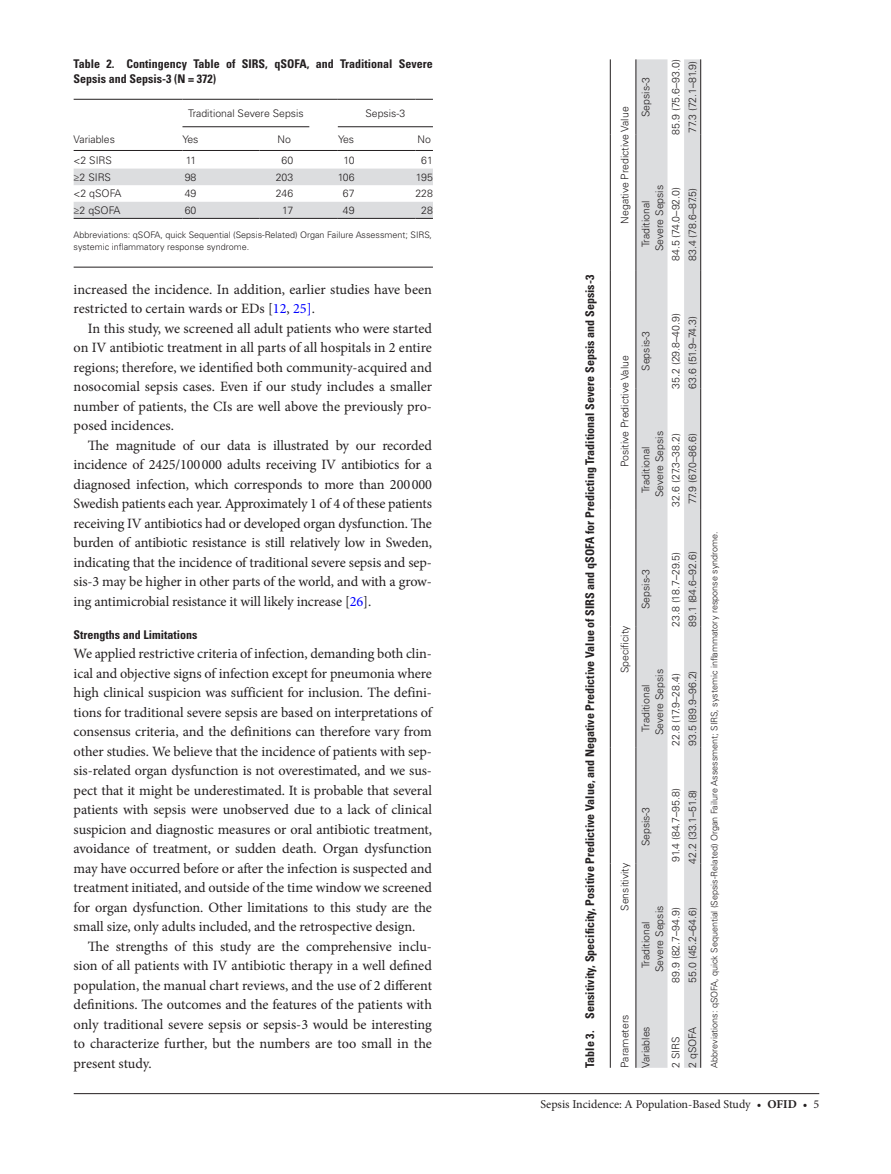
<style>
.page{position:relative;width:891px;height:1174px;background:#fff}
.page>*{position:absolute;margin:0;border:0;box-sizing:border-box;transform-origin:0 0}
.t1{font:14.25px/19.5px "Minion Pro";letter-spacing:-.005em;color:#231f20;text-align:justify}
.t2{font:700 condensed 12px/15px "Univers LT Std";color:#231f20}
.t3{font:12px "Minion Pro";color:#231f20}
.t4{font:300 10.5px/13.5px "Univers LT Std";color:#231f20}
.t5{font:300 9px/12px "Univers LT Std";color:#231f20}
.s1{color:#00f}
.s2{font-weight:700}
</style>
<div class="page">
<hr style="left:74px;top:1093px;width:745px;height:1px;background:#231f20">
<hr style="left:74px;top:267px;width:359px;height:1px;background:#231f20">
<hr style="left:182px;top:99px;width:77px;height:1px;background:#231f20">
<hr style="left:259px;top:99px;width:79px;height:1px;background:#231f20">
<hr style="left:338px;top:99px;width:77px;height:1px;background:#231f20">
<svg style="left:415px;top:99px;width:18px;height:1px"></svg>
<svg style="left:74px;top:126px;width:359px;height:93px"></svg>
<hr style="left:74px;top:99px;width:108px;height:1px;background:#231f20">
<hr style="left:74px;top:150px;width:108px;height:1px;background:#231f20">
<hr style="left:182px;top:126px;width:127px;height:1px;background:#231f20">
<hr style="left:338px;top:126px;width:95px;height:1px;background:#231f20">
<svg style="left:637px;top:59px;width:63px;height:1009px;fill:#dcdddf"></svg>
<hr style="left:610px;top:984px;width:1px;height:84px;background:#231f20">
<hr style="left:610px;top:863px;width:1px;height:121px;background:#231f20">
<hr style="left:610px;top:747px;width:1px;height:116px;background:#231f20">
<hr style="left:610px;top:627px;width:1px;height:120px;background:#231f20">
<hr style="left:610px;top:509px;width:1px;height:118px;background:#231f20">
<hr style="left:610px;top:389px;width:1px;height:120px;background:#231f20">
<hr style="left:610px;top:271px;width:1px;height:118px;background:#231f20">
<hr style="left:610px;top:135px;width:1px;height:136px;background:#231f20">
<hr style="left:610px;top:59px;width:1px;height:76px;background:#231f20">
<hr style="left:700px;top:984px;width:1px;height:84px;background:#231f20">
<hr style="left:700px;top:863px;width:1px;height:121px;background:#231f20">
<hr style="left:700px;top:747px;width:1px;height:116px;background:#231f20">
<hr style="left:700px;top:627px;width:1px;height:120px;background:#231f20">
<hr style="left:700px;top:509px;width:1px;height:118px;background:#231f20">
<hr style="left:700px;top:389px;width:1px;height:120px;background:#231f20">
<hr style="left:700px;top:271px;width:1px;height:118px;background:#231f20">
<hr style="left:700px;top:135px;width:1px;height:136px;background:#231f20">
<hr style="left:700px;top:59px;width:1px;height:76px;background:#231f20">
<hr style="left:636px;top:984px;width:1px;height:84px;background:#231f20">
<hr style="left:636px;top:863px;width:1px;height:121px;background:#231f20">
<hr style="left:636px;top:747px;width:1px;height:116px;background:#231f20">
<hr style="left:636px;top:627px;width:1px;height:120px;background:#231f20">
<hr style="left:636px;top:509px;width:1px;height:118px;background:#231f20">
<hr style="left:636px;top:389px;width:1px;height:120px;background:#231f20">
<hr style="left:636px;top:271px;width:1px;height:118px;background:#231f20">
<hr style="left:636px;top:135px;width:1px;height:136px;background:#231f20">
<hr style="left:636px;top:59px;width:1px;height:76px;background:#231f20">
<div style="left:322px;top:115px;width:16px;height:22px;background:#fff"></div>
<p class="t2" style="left:74px;top:56px;width:361px">Table 2. Contingency Table of SIRS, qSOFA, and Traditional Severe<br>Sepsis and Sepsis-3 (N = 372)</p>
<p class="t4" style="left:74px;top:133px;width:43px">Variables</p>
<p class="t4" style="left:188px;top:107px;width:117px">Traditional Severe Sepsis</p>
<p class="t4" style="left:366px;top:107px;width:41px">Sepsis-3</p>
<p class="t4" style="left:182px;top:133px;width:18px">Yes</p>
<p class="t4" style="left:278px;top:133px;width:15px">No</p>
<p class="t4" style="left:338px;top:133px;width:18px">Yes</p>
<p class="t4" style="left:417px;top:133px;width:15px">No</p>
<p class="t4" style="left:74px;top:154px;width:40px">&lt;2 SIRS</p>
<p class="t4" style="left:186px;top:154px;width:12px">11</p>
<p class="t4" style="left:282px;top:154px;width:13px">60</p>
<p class="t4" style="left:344px;top:154px;width:12px">10</p>
<p class="t4" style="left:421px;top:154px;width:13px">61</p>
<p class="t4" style="left:74px;top:170px;width:39px">≥2 SIRS</p>
<p class="t4" style="left:185px;top:170px;width:13px">98</p>
<p class="t4" style="left:276px;top:170px;width:19px">203</p>
<p class="t4" style="left:338px;top:170px;width:18px">106</p>
<p class="t4" style="left:416px;top:170px;width:18px">195</p>
<p class="t4" style="left:74px;top:187px;width:49px">&lt;2 qSOFA</p>
<p class="t4" style="left:185px;top:187px;width:13px">49</p>
<p class="t4" style="left:276px;top:187px;width:19px">246</p>
<p class="t4" style="left:343px;top:187px;width:13px">67</p>
<p class="t4" style="left:415px;top:187px;width:19px">228</p>
<p class="t4" style="left:74px;top:203px;width:48px">≥2 qSOFA</p>
<p class="t4" style="left:185px;top:203px;width:13px">60</p>
<p class="t4" style="left:282px;top:203px;width:12px">17</p>
<p class="t4" style="left:343px;top:203px;width:13px">49</p>
<p class="t4" style="left:421px;top:203px;width:13px">28</p>
<p class="t5" style="left:74px;top:228px;width:360px">Abbreviations: qSOFA, quick Sequential (Sepsis-Related) Organ Failure Assessment; SIRS, systemic inflammatory response syndrome.</p>
<p class="t1" style="left:74px;top:279px;width:360px">increased the incidence. In addition, earlier studies have been restricted to certain wards or EDs [<span class="s1">12</span>, <span class="s1">25]</span>.</p>
<p class="t1" style="left:74px;top:318px;width:360px;text-indent:14px">In this study, we screened all adult patients who were started on IV antibiotic treatment in all parts of all hospitals in 2 entire regions; therefore, we identified both community-acquired and nosocomial sepsis cases. Even if our study includes a smaller number of patients, the CIs are well above the previously pro&shy;posed incidences.</p>
<p class="t1" style="left:74px;top:435px;width:360px;text-indent:14px">The magnitude of our data is illustrated by our recorded incidence of 2425/100000 adults receiving IV antibiotics for a diagnosed infection, which corresponds to more than 200000<br>Swedish patients each year. Approximately 1 of 4 of these patients receiving IV antibiotics had or developed organ dysfunction. The burden of antibiotic resistance is still relatively low in Sweden, indicating that the incidence of traditional severe sepsis and sep&shy;sis-3 may be higher in other parts of the world, and with a grow&shy;ing antimicrobial resistance it will likely increase [<span class="s1">26</span>].</p>
<p class="t2" style="left:74px;top:627px;width:125px">Strengths and Limitations</p>
<p class="t1" style="left:74px;top:644px;width:360px">We applied restrictive criteria of infection, demanding both clin&shy;ical and objective signs of infection except for pneumonia where high clinical suspicion was sufficient for inclusion. The defini&shy;tions for traditional severe sepsis are based on interpretations of consensus criteria, and the definitions can therefore vary from other studies. We believe that the incidence of patients with sep&shy;sis-related organ dysfunction is not overestimated, and we sus&shy;pect that it might be underestimated. It is probable that several patients with sepsis were unobserved due to a lack of clinical suspicion and diagnostic measures or oral antibiotic treatment, avoidance of treatment, or sudden death. Organ dysfunction may have occurred before or after the infection is suspected and treatment initiated, and outside of the time window we screened for organ dysfunction. Other limitations to this study are the small size, only adults included, and the retrospective design.</p>
<p class="t1" style="left:74px;top:936px;width:360px;text-indent:14px">The strengths of this study are the comprehensive inclu&shy;sion of all patients with IV antibiotic therapy in a well defined population, the manual chart reviews, and the use of 2 different definitions. The outcomes and the features of the patients with only traditional severe sepsis or sepsis-3 would be interesting to characterize further, but the numbers are too small in the present study.</p>
<p class="t2" style="left:582px;top:1068px;width:794px;rotate:-90deg">Table 3. Sensitivity, Specificity, Positive Predictive Value, and Negative Predictive Value of SIRS and qSOFA for Predicting Traditional Severe Sepsis and Sepsis-3</p>
<p class="t4" style="left:618px;top:224px;width:119px;rotate:-90deg">Negative Predictive Value</p>
<p class="t4" style="left:639px;top:117px;width:41px;rotate:-90deg">Sepsis-3</p>
<p class="t4" style="left:669px;top:135px;width:77px;rotate:-90deg">85.9 (75.6–93.0)</p>
<p class="t4" style="left:686px;top:133px;width:73px;rotate:-90deg">77.3 (72.1–81.9)</p>
<p class="t4" style="left:639px;top:251px;width:68px;text-indent:4px;rotate:-90deg">Traditional<br>Severe Sepsis</p>
<p class="t4" style="left:669px;top:261px;width:75px;rotate:-90deg">84.5 (74.0–92.0)</p>
<p class="t4" style="left:686px;top:261px;width:75px;rotate:-90deg">83.4 (78.6–87.5)</p>
<p class="t4" style="left:618px;top:467px;width:113px;rotate:-90deg">Positive Predictive Value</p>
<p class="t4" style="left:639px;top:371px;width:41px;rotate:-90deg">Sepsis-3</p>
<p class="t4" style="left:669px;top:389px;width:77px;rotate:-90deg">35.2 (29.8–40.9)</p>
<p class="t4" style="left:686px;top:389px;width:74px;rotate:-90deg">63.6 (51.9–74.3)</p>
<p class="t4" style="left:639px;top:497px;width:68px;text-indent:4px;rotate:-90deg">Traditional<br>Severe Sepsis</p>
<p class="t4" style="left:669px;top:507px;width:75px;rotate:-90deg">32.6 (27.3–38.2)</p>
<p class="t4" style="left:686px;top:504px;width:72px;rotate:-90deg">77.9 (67.0–86.6)</p>
<p class="t4" style="left:618px;top:673px;width:50px;rotate:-90deg">Specificity</p>
<p class="t4" style="left:639px;top:609px;width:41px;rotate:-90deg">Sepsis-3</p>
<p class="t4" style="left:669px;top:627px;width:76px;rotate:-90deg">23.8 (18.7–29.5)</p>
<p class="t4" style="left:686px;top:627px;width:77px;rotate:-90deg">89.1 (84.6–92.6)</p>
<p class="t4" style="left:639px;top:735px;width:68px;text-indent:4px;rotate:-90deg">Traditional<br>Severe Sepsis</p>
<p class="t4" style="left:669px;top:746px;width:74px;rotate:-90deg">22.8 (17.9–28.4)</p>
<p class="t4" style="left:686px;top:746px;width:77px;rotate:-90deg">93.5 (89.9–96.2)</p>
<p class="t4" style="left:618px;top:911px;width:50px;rotate:-90deg">Sensitivity</p>
<p class="t4" style="left:639px;top:846px;width:41px;rotate:-90deg">Sepsis-3</p>
<p class="t4" style="left:669px;top:862px;width:75px;rotate:-90deg">91.4 (84.7–95.8)</p>
<p class="t4" style="left:686px;top:863px;width:75px;rotate:-90deg">42.2 (33.1–51.8)</p>
<p class="t4" style="left:639px;top:972px;width:68px;text-indent:4px;rotate:-90deg">Traditional<br>Severe Sepsis</p>
<p class="t4" style="left:669px;top:983px;width:77px;rotate:-90deg">89.9 (82.7–94.9)</p>
<p class="t4" style="left:686px;top:983px;width:77px;rotate:-90deg">55.0 (45.2–64.6)</p>
<p class="t4" style="left:618px;top:1068px;width:55px;rotate:-90deg">Parameters</p>
<p class="t4" style="left:639px;top:1068px;width:43px;rotate:-90deg">Variables</p>
<p class="t4" style="left:669px;top:1068px;width:33px;rotate:-90deg">2 SIRS</p>
<p class="t4" style="left:686px;top:1068px;width:43px;rotate:-90deg">2 qSOFA</p>
<p class="t5" style="left:708px;top:1068px;width:538px;rotate:-90deg">Abbreviations: qSOFA, quick Sequential (Sepsis-Related) Organ Failure Assessment; SIRS, systemic inflammatory response syndrome.</p>
<p class="t3" style="left:540px;top:1096px;width:280px">Sepsis Incidence: A Population-Based Study • <span class="s2">OFID</span> • 5</p>
</div>
